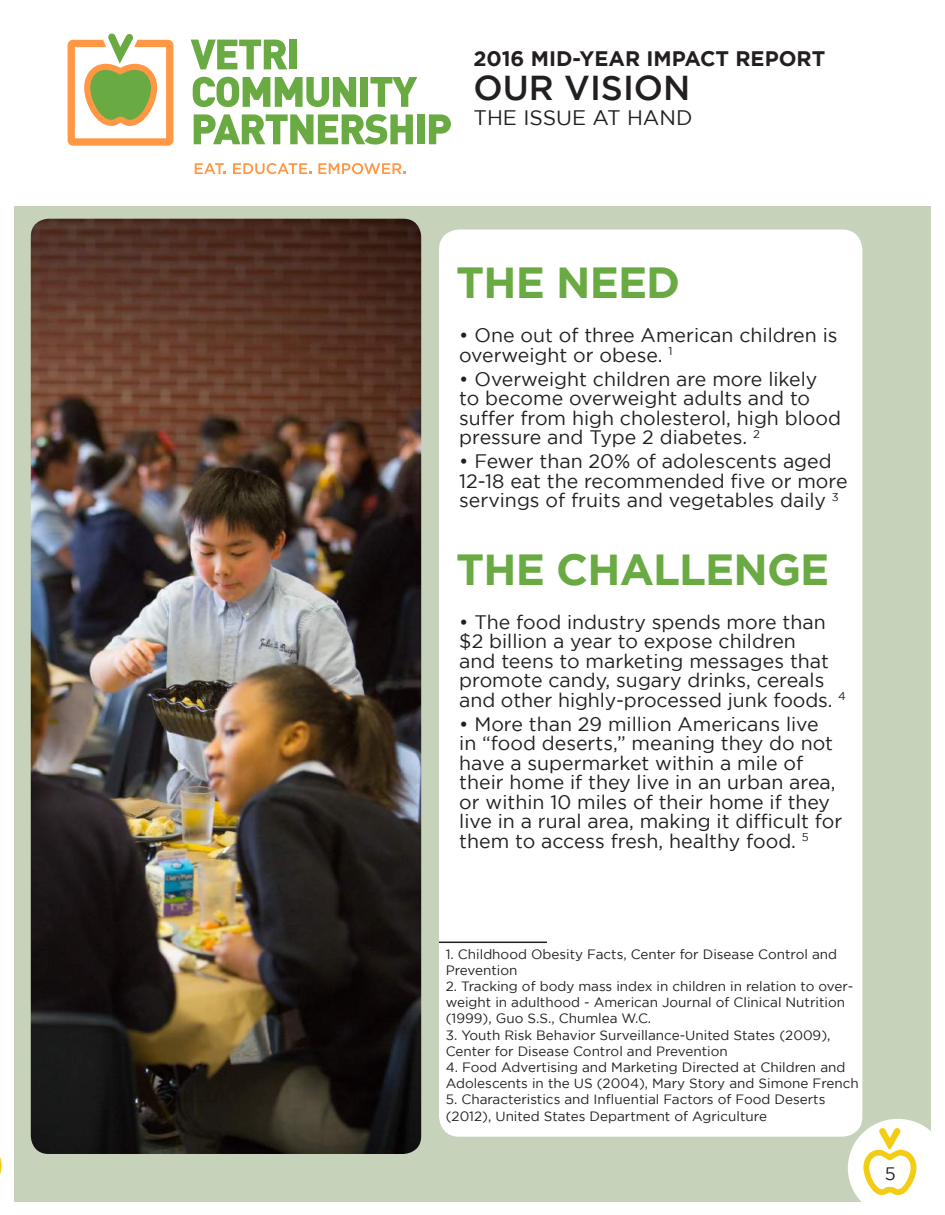
<style>
.page{position:relative;width:945px;height:1215px;background:#fff}
.page>*{position:absolute;margin:0;border:0;box-sizing:border-box;transform-origin:0 0}
.t1{font:700 43.5px "Gotham";letter-spacing:-.02em;color:#6aaa43}
.t2{font:500 34.5px "Gotham";color:#231f20}
.t3{font:700 21px "Gotham";color:#231f20}
.t4{font:21px "Gotham";color:#231f20}
.t5{font:19.5px/19.5px "Gotham";color:#231f20}
.t6{font:18px "Gotham";color:#231f20}
.t7{font:13.5px/16.2px "Gotham";color:#231f20}
</style>
<div class="page">
<div style="left:14px;top:206px;width:917px;height:996px;background:#c6d3ba"></div>
<svg style="left:0;top:1157px;width:2px;height:18px"></svg>
<img style="left:31px;top:219px;width:390px;height:935px">
<svg style="left:191px;top:40px;width:96px;height:29px"></svg>
<div style="left:289px;top:40px;width:8px;height:29px;background:#6aaa43"></div>
<svg style="left:193px;top:77px;width:163px;height:30px"></svg>
<div style="left:361px;top:77px;width:7px;height:30px;background:#6aaa43"></div>
<svg style="left:370px;top:77px;width:47px;height:30px"></svg>
<svg style="left:194px;top:114px;width:219px;height:31px"></svg>
<div style="left:417px;top:114px;width:8px;height:30px;background:#6aaa43"></div>
<svg style="left:429px;top:114px;width:22px;height:30px"></svg>
<svg style="left:195px;top:163px;width:31px;height:11px"></svg>
<svg style="left:233px;top:163px;width:78px;height:11px"></svg>
<svg style="left:318px;top:163px;width:87px;height:11px"></svg>
<svg style="left:68px;top:33px;width:106px;height:113px"></svg>
<svg style="left:848px;top:1119px;width:83px;height:83px"></svg>
<div style="left:439px;top:230px;width:423px;height:907px;background:#fff;border-radius:20px"></div>
<hr style="left:439px;top:942px;width:108px;height:1px;background:#231f20">
<p class="t3" style="left:473px;top:47px;width:353px">2016 MID-YEAR IMPACT REPORT</p>
<h2 class="t2" style="left:473px;top:70px;width:219px">OUR VISION</h2>
<p class="t4" style="left:473px;top:107px;width:221px">THE ISSUE AT HAND</p>
<h1 class="t1" style="left:456px;top:259px;width:226px">THE NEED</h1>
<p class="t5" style="left:459px;top:326px;width:380px">• One out of three American children is overweight or obese. <sup>1</sup></p>
<p class="t5" style="left:459px;top:370px;width:383px">• Overweight children are more likely to become overweight adults and to suffer from high cholesterol, high blood pressure and Type 2 diabetes. <sup>2</sup></p>
<p class="t5" style="left:459px;top:452px;width:390px">• Fewer than 20% of adolescents aged<br>12-18 eat the recommended five or more servings of fruits and vegetables daily <sup>3</sup></p>
<h1 class="t1" style="left:456px;top:546px;width:375px">THE CHALLENGE</h1>
<p class="t5" style="left:459px;top:613px;width:388px">• The food industry spends more than $2 billion a year to expose children<br>and teens to marketing messages that promote candy, sugary drinks, cereals and other highly-processed junk foods. <sup>4</sup></p>
<p class="t5" style="left:459px;top:715px;width:385px">• More than 29 million Americans live<br>in “food deserts,” meaning they do not have a supermarket within a mile of their home if they live in an urban area, or within 10 miles of their home if they live in a rural area, making it difficult for them to access fresh, healthy food. <sup>5</sup></p>
<p class="t7" style="left:446px;top:946px;width:393px">1. Childhood Obesity Facts, Center for Disease Control and<br>Prevention</p>
<p class="t7" style="left:446px;top:978px;width:409px">2. Tracking of body mass index in children in relation to over&shy;weight in adulthood - American Journal of Clinical Nutrition (1999), Guo S.S., Chumlea W.C.</p>
<p class="t7" style="left:446px;top:1027px;width:386px">3. Youth Risk Behavior Surveillance-United States (2009),<br>Center for Disease Control and Prevention</p>
<p class="t7" style="left:446px;top:1059px;width:415px">4. Food Advertising and Marketing Directed at Children and<br>Adolescents in the US (2004), Mary Story and Simone French</p>
<p class="t7" style="left:446px;top:1092px;width:381px">5. Characteristics and Influential Factors of Food Deserts (2012), United States Department of Agriculture</p>
<p class="t6" style="left:885px;top:1165px;width:13px">5</p>
</div>
